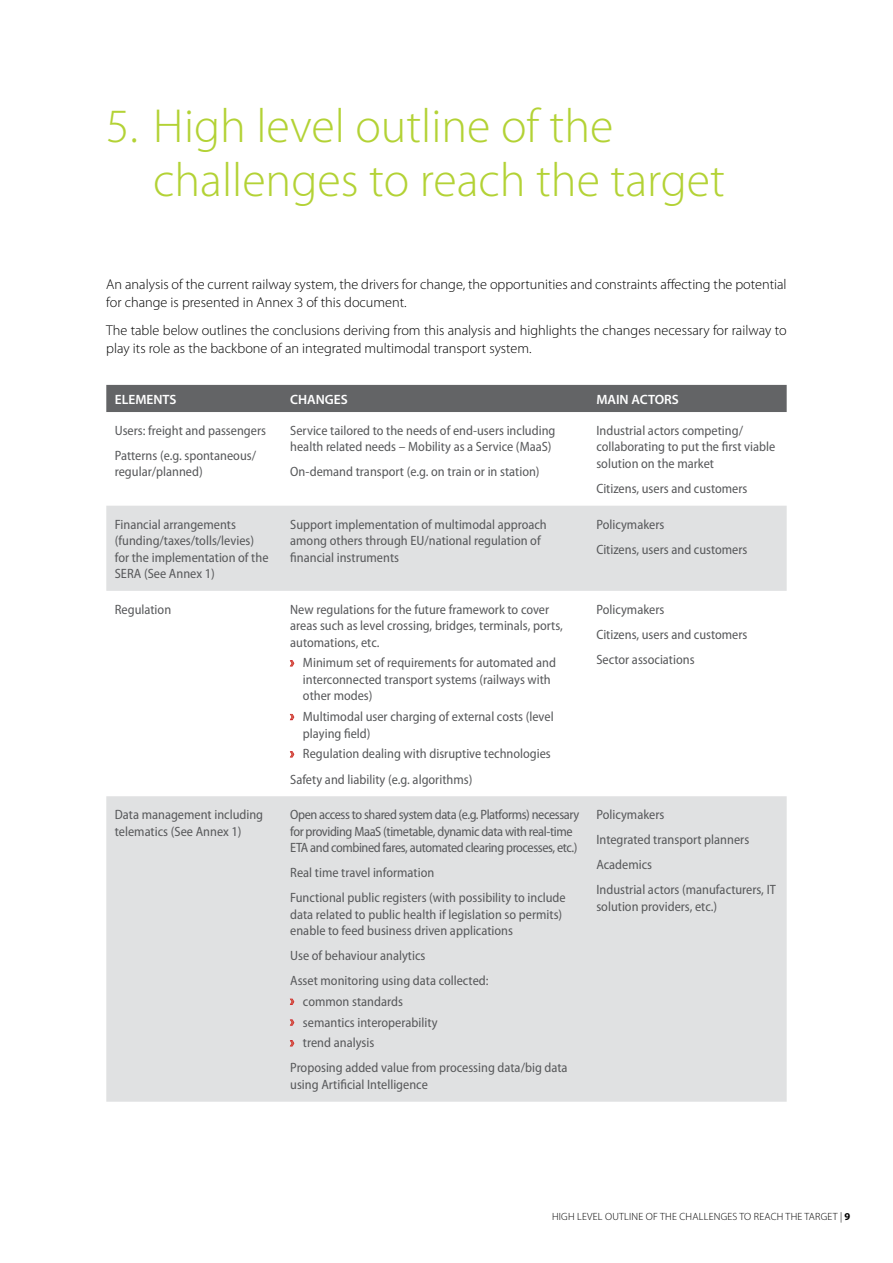
<style>
.page{position:relative;width:893px;height:1263px;background:#fff}
.page>*{position:absolute;margin:0;border:0;box-sizing:border-box;transform-origin:0 0}
.t1{font:300 48px/54px "Myriad Pro";color:#b3d235}
.text{font:300 14.25px/18px "Myriad Pro";color:#000}
.tab_column1_scn{font:semi-condensed 13.5px/16.5px "Myriad Pro";color:#58595b}
.tab_column1_scn-2{font:semi-condensed 13.5px/16.5px "Myriad Pro";letter-spacing:-.03em;color:#58595b}
.tab_line1{font:600 13.5px "Myriad Pro";color:#fff}
.t2{font:300 10.5px "Myriad Pro";color:#000}
.s1{font-weight:900;font-stretch:semi-expanded;color:#d2232a}
.s2{font-weight:700}
</style>
<div class="page">
<div style="left:106px;top:385px;width:681px;height:27px;background:#636466"></div>
<svg style="left:106px;top:506px;width:681px;height:596px;fill:#e0e1e2"></svg>
<p class="t1" style="left:153px;top:100px;width:573px;text-indent:-47px">5. High level outline of the challenges to reach the target</p>
<p class="text" style="left:106px;top:275px;width:682px">An analysis of the current railway system, the drivers for change, the opportunities and constraints affecting the potential for change is presented in Annex 3 of this document.</p>
<p class="text" style="left:106px;top:322px;width:682px">The table below outlines the conclusions deriving from this analysis and highlights the changes necessary for railway to play its role as the backbone of an integrated multimodal transport system.</p>
<p class="tab_line1" style="left:115px;top:390px;width:63px">ELEMENTS</p>
<p class="tab_line1" style="left:290px;top:390px;width:59px">CHANGES</p>
<p class="tab_line1" style="left:596px;top:390px;width:84px">MAIN ACTORS</p>
<p class="tab_column1_scn" style="left:115px;top:422px;width:153px">Users: freight and passengers</p>
<p class="tab_column1_scn" style="left:115px;top:447px;width:143px">Patterns (e.g. spontaneous/ regular/planned)</p>
<p class="tab_column1_scn" style="left:290px;top:422px;width:267px">Service tailored to the needs of end-users including health related needs – Mobility as a Service (MaaS)</p>
<p class="tab_column1_scn" style="left:290px;top:463px;width:251px">On-demand transport (e.g. on train or in station)</p>
<p class="tab_column1_scn" style="left:596px;top:422px;width:180px">Industrial actors competing/ collaborating to put the first viable solution on the market</p>
<p class="tab_column1_scn" style="left:596px;top:480px;width:153px">Citizens, users and customers</p>
<p class="tab_column1_scn" style="left:115px;top:516px;width:155px">Financial arrangements (funding/taxes/tolls/levies) for the implementation of the<br>SERA (See Annex 1)</p>
<p class="tab_column1_scn" style="left:290px;top:516px;width:258px">Support implementation of multimodal approach among others through EU/national regulation of financial instruments</p>
<p class="tab_column1_scn" style="left:596px;top:516px;width:69px">Policymakers</p>
<p class="tab_column1_scn" style="left:596px;top:541px;width:153px">Citizens, users and customers</p>
<p class="tab_column1_scn" style="left:115px;top:601px;width:58px">Regulation</p>
<p class="tab_column1_scn" style="left:290px;top:601px;width:274px">New regulations for the future framework to cover areas such as level crossing, bridges, terminals, ports, automations, etc.</p>
<p class="tab_column1_scn" style="left:303px;top:654px;width:255px;text-indent:-13px"><span class="s1">›</span> Minimum set of requirements for automated and interconnected transport systems (railways with other modes)</p>
<p class="tab_column1_scn" style="left:303px;top:708px;width:252px;text-indent:-13px"><span class="s1">›</span> Multimodal user charging of external costs (level playing field)</p>
<p class="tab_column1_scn" style="left:290px;top:745px;width:262px"><span class="s1">›</span> Regulation dealing with disruptive technologies</p>
<p class="tab_column1_scn" style="left:290px;top:770px;width:184px">Safety and liability (e.g. algorithms)</p>
<p class="tab_column1_scn" style="left:115px;top:806px;width:150px">Data management including telematics (See Annex 1)</p>
<p class="tab_column1_scn-2" style="left:290px;top:806px;width:291px">Open access to shared system data (e.g. Platforms) necessary for providing MaaS (timetable, dynamic data with real-time<br>ETA and combined fares, automated clearing processes, etc.)</p>
<p class="tab_column1_scn" style="left:290px;top:864px;width:146px">Real time travel information</p>
<p class="tab_column1_scn" style="left:290px;top:889px;width:277px">Functional public registers (with possibility to include data related to public health if legislation so permits) enable to feed business driven applications</p>
<p class="tab_column1_scn" style="left:290px;top:947px;width:137px">Use of behaviour analytics</p>
<p class="tab_column1_scn" style="left:290px;top:972px;width:200px">Asset monitoring using data collected:</p>
<p class="tab_column1_scn" style="left:290px;top:993px;width:114px"><span class="s1">›</span> common standards</p>
<p class="tab_column1_scn" style="left:290px;top:1014px;width:149px"><span class="s1">›</span> semantics interoperability</p>
<p class="tab_column1_scn" style="left:290px;top:1034px;width:86px"><span class="s1">›</span> trend analysis</p>
<p class="tab_column1_scn" style="left:290px;top:1059px;width:279px">Proposing added value from processing data/big data using Artificial Intelligence</p>
<p class="tab_column1_scn" style="left:596px;top:601px;width:69px">Policymakers</p>
<p class="tab_column1_scn" style="left:596px;top:626px;width:153px">Citizens, users and customers</p>
<p class="tab_column1_scn" style="left:596px;top:651px;width:100px">Sector associations</p>
<p class="tab_column1_scn" style="left:596px;top:806px;width:69px">Policymakers</p>
<p class="tab_column1_scn" style="left:596px;top:831px;width:154px">Integrated transport planners</p>
<p class="tab_column1_scn" style="left:596px;top:856px;width:57px">Academics</p>
<p class="tab_column1_scn" style="left:596px;top:881px;width:181px">Industrial actors (manufacturers, IT solution providers, etc.)</p>
<p class="t2" style="left:552px;top:1211px;width:13px">High</p>
<p class="t2" style="left:577px;top:1211px;width:6px">level</p>
<p class="t2" style="left:605px;top:1211px;width:7px">outline</p>
<p class="t2" style="left:646px;top:1211px;width:21px">of the</p>
<p class="t2" style="left:679px;top:1211px;width:7px">challenges</p>
<p class="t2" style="left:739px;top:1211px;width:21px">to reach</p>
<p class="t2" style="left:786px;top:1211px;width:7px">the</p>
<p class="t2" style="left:804px;top:1211px;width:7px">target</p>
<p class="t2" style="left:840px;top:1211px;width:12px">| <span class="s2">9</span></p>
</div>
